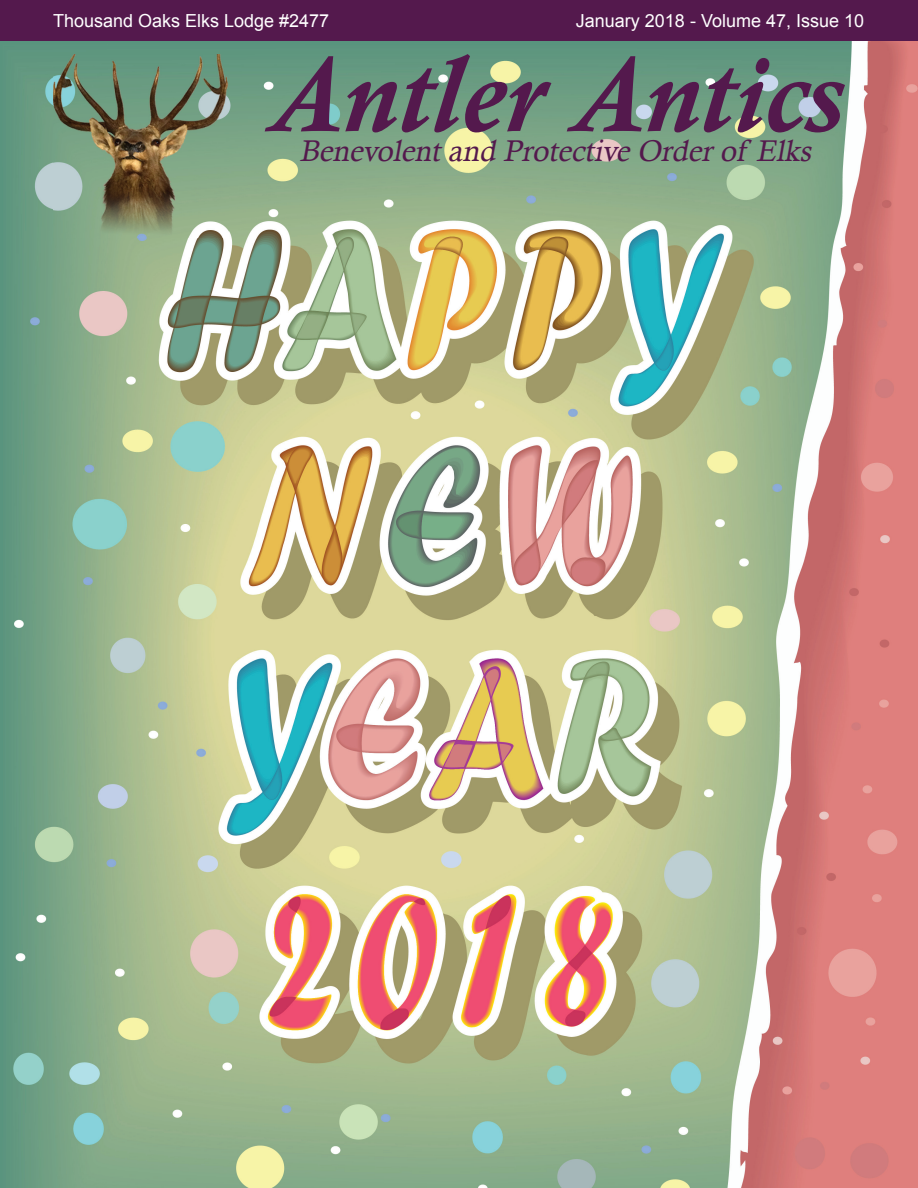
<style>
.page{position:relative;width:918px;height:1188px;background:#fff}
.page>*{position:absolute;margin:0;border:0;box-sizing:border-box;transform-origin:0 0}
.t1{font:italic 700 108px "Calisto";color:#54194d}
.t2{font:italic 30px "Calisto";color:#54194d}
.t3{font:18px "Arial";color:#fff}
</style>
<div class="page">
<img style="left:0;top:40px;width:918px;height:1148px">
<div style="left:0;top:0;width:918px;height:40px;background:#54194d"></div>
<img style="left:53px;top:54px;width:176px;height:183px">
<p class="t3" style="left:53px;top:9px;width:278px">Thousand Oaks Elks Lodge #2477</p>
<p class="t3" style="left:576px;top:9px;width:290px">January 2018 - Volume 47, Issue 10</p>
<h1 class="t1" style="left:268px;top:32px;width:576px">Antler Antics</h1>
<h2 class="t2" style="left:299px;top:134px;width:519px">Benevolentand Protective Orderof Elks</h2>
</div>
